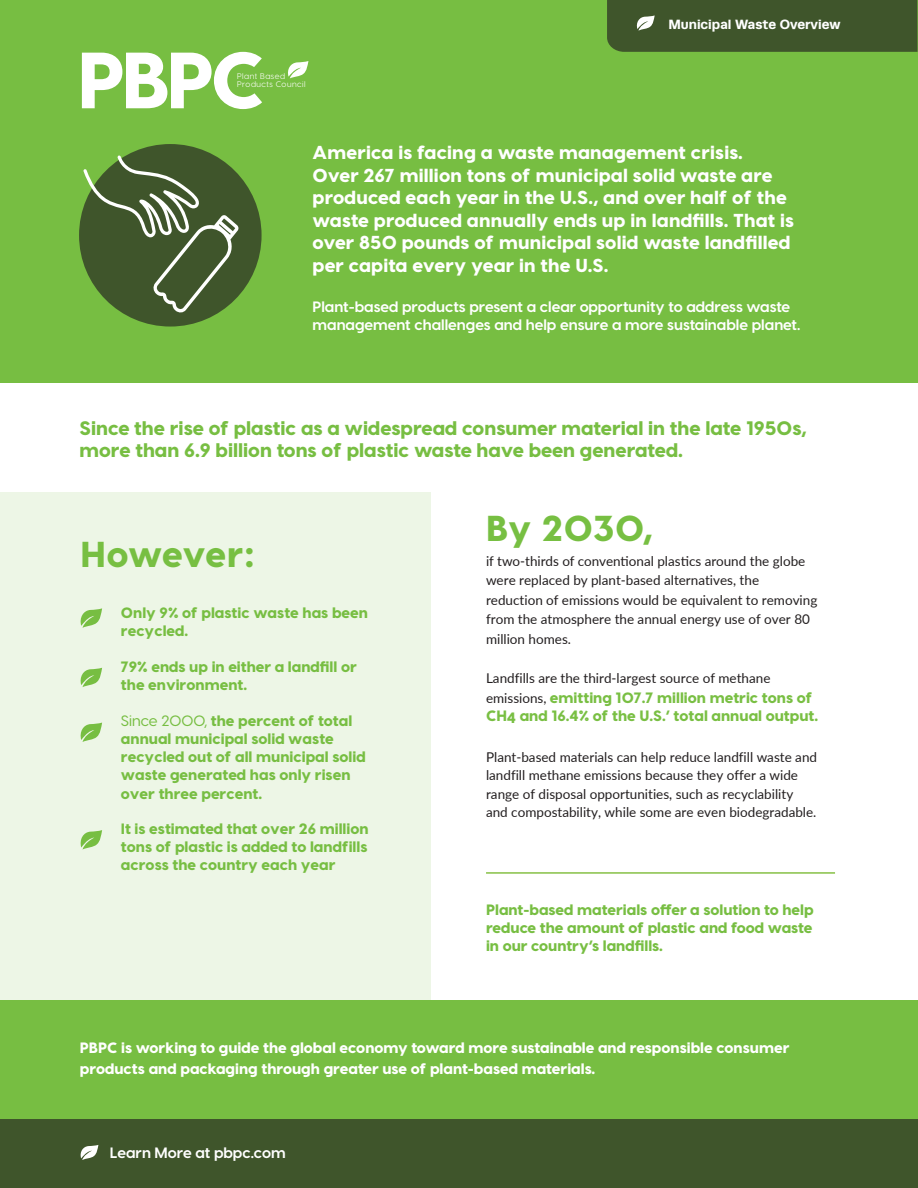
<style>
.page{position:relative;width:918px;height:1188px;background:#fff}
.page>*{position:absolute;margin:0;border:0;box-sizing:border-box;transform-origin:0 0}
.t1{font:800 36px "Visby CF";letter-spacing:-.005em;color:#77bf42}
.t2{font:800 19.5px/22.5px "Visby CF";color:#77be42}
.t3{font:800 18.75px/22.5px "Visby CF";letter-spacing:.01em;color:#fff}
.t4{font:800 15px/18px "Visby CF";color:#77be42}
.t5{font:800 15px/21px "Visby CF";color:#fff}
.t6{font:700 15px/18px "Visby CF";color:#fff}
.t7{font:800 15px/18.3px "Visby CF";color:#79bf43}
.t8{font:13.5px/19.5px "Lato";color:#231f20}
.t9{font:700 13.5px "Runda";color:#fff}
.t10{font:8.1px/8.1px "Visby CF";letter-spacing:.06em;color:#fff}
.s1{font-weight:500}
.s2{font-family:"Lato";font-weight:400;font-size:13.5px;color:#231f20}
</style>
<div class="page">
<div style="left:0;top:492px;width:431px;height:696px;background:#edf6e6"></div>
<div style="left:0;top:0;width:918px;height:382px;background:#77be42"></div>
<svg style="left:82px;top:52px;width:180px;height:57px"></svg>
<svg style="left:288px;top:61px;width:20px;height:17px"></svg>
<div style="left:607px;top:0;width:311px;height:52px;background:#3f552b"></div>
<div style="left:79px;top:144px;width:183px;height:183px;background:#3f552b;border-radius:50%"></div>
<svg style="left:83px;top:155px;width:156px;height:158px"></svg>
<svg style="left:80px;top:608px;width:22px;height:20px"></svg>
<svg style="left:80px;top:668px;width:22px;height:19px"></svg>
<svg style="left:80px;top:723px;width:22px;height:19px"></svg>
<svg style="left:80px;top:830px;width:22px;height:20px"></svg>
<hr style="left:486px;top:872px;width:349px;height:2px;background:#86c045">
<div style="left:0;top:1000px;width:918px;height:188px;background:#77be42"></div>
<div style="left:0;top:1120px;width:918px;height:68px;background:#3f552b"></div>
<svg style="left:81px;top:1145px;width:17px;height:15px"></svg>
<p class="t10" style="left:237px;top:72px;width:70px">Plant Based<br>Products Council</p>
<p class="t9" style="left:668px;top:17px;width:174px">Municipal Waste Overview</p>
<p class="t3" style="left:313px;top:141px;width:483px">America is facing a waste management crisis.<br>Over 267 million tons of municipal solid waste are produced each year in the U.S., and over half of the waste produced annually ends up in landfills. That is over 850 pounds of municipal solid waste landfilled per capita every year in the U.S.</p>
<p class="t6" style="left:313px;top:298px;width:489px">Plant-based products present a clear opportunity to address waste management challenges and help ensure a more sustainable planet.</p>
<p class="t2" style="left:80px;top:416px;width:729px">Since the rise of plastic as a widespread consumer material in the late 1950s, more than 6.9 billion tons of plastic waste have been generated.</p>
<p class="t1" style="left:81px;top:531px;width:175px">However:</p>
<p class="t4" style="left:121px;top:604px;width:249px">Only 9% of plastic waste has been recycled.</p>
<p class="t4" style="left:121px;top:657px;width:237px">79% ends up in either a landfill or the environment.</p>
<p class="t4" style="left:121px;top:712px;width:246px"><span class="s1">Since 2000,</span> the percent of total annual municipal solid waste recycled out of all municipal solid waste generated has only risen over three percent.</p>
<p class="t4" style="left:121px;top:820px;width:249px;text-align:justify">It is estimated that over 26 million tons of plastic is added to landfills across the country each year</p>
<p class="t1" style="left:486px;top:506px;width:168px">By 2030,</p>
<p class="t8" style="left:486px;top:551px;width:333px">if two-thirds of conventional plastics around the globe were replaced by plant-based alternatives, the reduction of emissions would be equivalent to removing from the atmosphere the annual energy use of over 80 million homes.</p>
<p class="t8" style="left:486px;top:668px;width:286px">Landfills are the third-largest source of methane</p>
<p class="t7" style="left:486px;top:688px;width:334px"><span class="s2">emissions,</span> emitting 107.7 million metric tons of<br>CH4 and 16.4% of the U.S.’ total annual output.</p>
<p class="t8" style="left:486px;top:747px;width:333px;line-height:18.5px">Plant-based materials can help reduce landfill waste and landfill methane emissions because they offer a wide range of disposal opportunities, such as recyclability and compostability, while some are even biodegradable.</p>
<p class="t4" style="left:486px;top:900px;width:329px;text-align:justify">Plant-based materials offer a solution to help reduce the amount of plastic and food waste in our country’s landfills.</p>
<p class="t5" style="left:80px;top:1037px;width:711px">PBPC is working to guide the global economy toward more sustainable and responsible consumer products and packaging through greater use of plant-based materials.</p>
<p class="t6" style="left:110px;top:1144px;width:177px">Learn More at pbpc.com</p>
</div>
